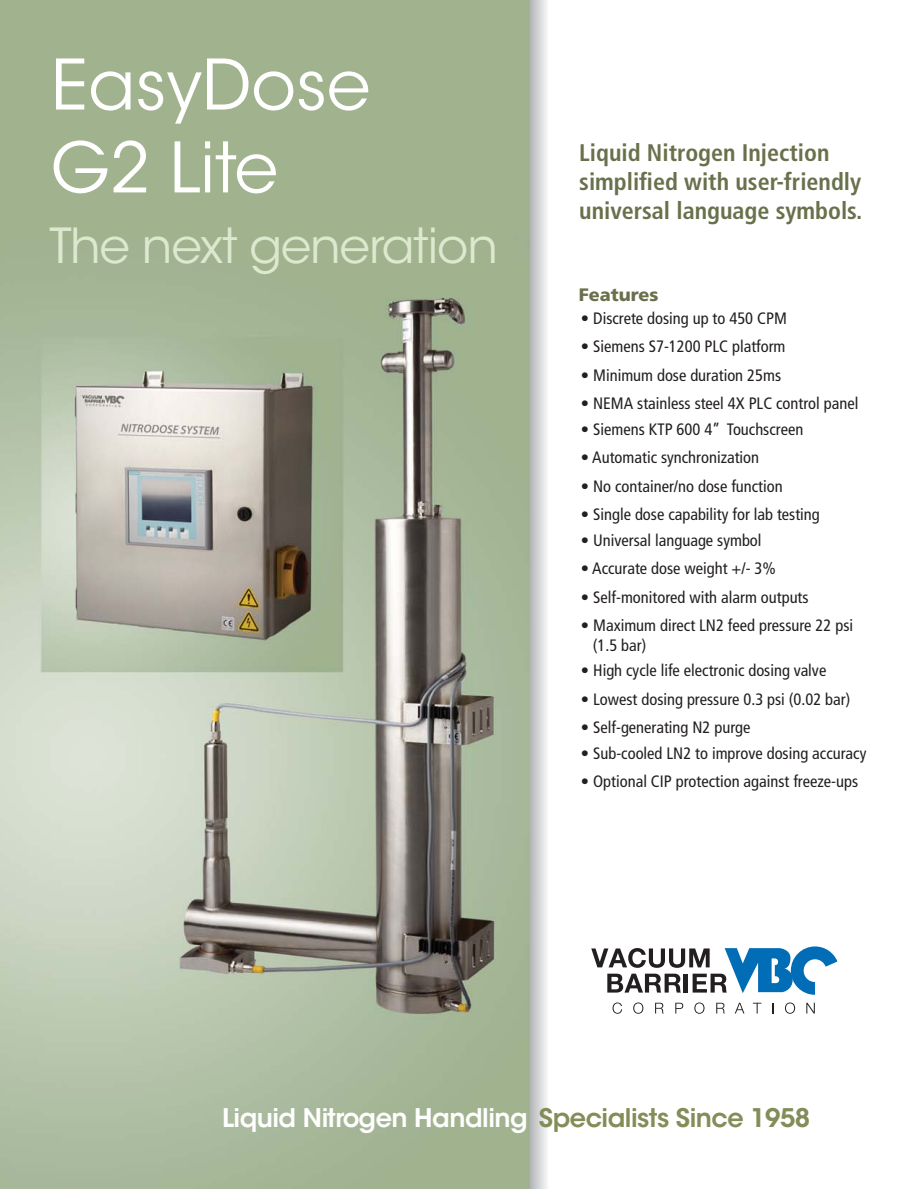
<style>
.page{position:relative;width:918px;height:1189px;background:#fff}
.page>*{position:absolute;margin:0;border:0;box-sizing:border-box;transform-origin:0 0}
.t1{font:69px/82.8px "ITC Avant Garde Std";color:#fff}
.t2{font:48px "ITC Avant Garde Std";letter-spacing:-.02em;color:#dde9ce}
.t3{font:600 25.5px "ITC Avant Garde Std";letter-spacing:-.02em;color:#fff}
.t4{font:700 condensed 24px/28.8px "Frutiger LT Std";color:#69714c}
.t5{font:900 18px "Frutiger LT Std";color:#69714c}
.t6{font:condensed 16.5px/19.5px "Frutiger LT Std";color:#231f20}
.s1{color:#828d58}
</style>
<div class="page">
<img style="left:0;top:0;width:530px;height:1188px">
<svg style="left:612px;top:1002px;width:10px;height:11px"></svg>
<svg style="left:633px;top:1002px;width:10px;height:11px"></svg>
<svg style="left:655px;top:1002px;width:8px;height:11px"></svg>
<svg style="left:675px;top:1002px;width:8px;height:11px"></svg>
<svg style="left:694px;top:1002px;width:10px;height:11px"></svg>
<svg style="left:716px;top:1002px;width:8px;height:11px"></svg>
<svg style="left:735px;top:1002px;width:9px;height:11px"></svg>
<svg style="left:753px;top:1002px;width:8px;height:11px"></svg>
<svg style="left:785px;top:1002px;width:10px;height:11px"></svg>
<svg style="left:806px;top:1002px;width:8px;height:11px"></svg>
<svg style="left:591px;top:946px;width:246px;height:48px"></svg>
<div style="left:530px;top:0;width:26px;height:1188px;background:linear-gradient(to right,#b8babd,#fff)"></div>
<p class="t1" style="left:51px;top:44px;width:321px">EasyDose<br>G2 Lite</p>
<p class="t2" style="left:49px;top:218px;width:450px">The next generation</p>
<p class="t4" style="left:579px;top:140px;width:285px">Liquid Nitrogen Injection simplified with user-friendly universal language symbols.</p>
<p class="t5" style="left:579px;top:284px;width:81px">Features</p>
<p class="t6" style="left:581px;top:309px;width:207px">• Discrete dosing up to 450 CPM</p>
<p class="t6" style="left:581px;top:337px;width:206px">• Siemens S7-1200 PLC platform</p>
<p class="t6" style="left:581px;top:366px;width:202px">• Minimum dose duration 25ms</p>
<p class="t6" style="left:581px;top:394px;width:279px">• NEMA stainless steel 4X PLC control panel</p>
<p class="t6" style="left:581px;top:420px;width:224px">• Siemens KTP 600 4” Touchscreen</p>
<p class="t6" style="left:581px;top:448px;width:180px">• Automatic synchronization</p>
<p class="t6" style="left:581px;top:477px;width:203px">• No container/no dose function</p>
<p class="t6" style="left:581px;top:505px;width:240px">• Single dose capability for lab testing</p>
<p class="t6" style="left:581px;top:531px;width:182px">• Universal language symbol</p>
<p class="t6" style="left:581px;top:559px;width:196px">• Accurate dose weight +/- 3%</p>
<p class="t6" style="left:581px;top:588px;width:229px">• Self-monitored with alarm outputs</p>
<p class="t6" style="left:593px;top:616px;width:262px;text-indent:-12px">• Maximum direct LN2 feed pressure 22 psi (1.5 bar)</p>
<p class="t6" style="left:581px;top:661px;width:247px">• High cycle life electronic dosing valve</p>
<p class="t6" style="left:581px;top:690px;width:271px">• Lowest dosing pressure 0.3 psi (0.02 bar)</p>
<p class="t6" style="left:581px;top:718px;width:171px">• Self-generating N2 purge</p>
<p class="t6" style="left:581px;top:744px;width:287px">• Sub-cooled LN2 to improve dosing accuracy</p>
<p class="t6" style="left:581px;top:772px;width:279px">• Optional CIP protection against freeze-ups</p>
<p class="t3" style="left:222px;top:1105px;width:589px">Liquid Nitrogen Handling <span class="s1">Specialists Since 1958</span></p>
</div>
